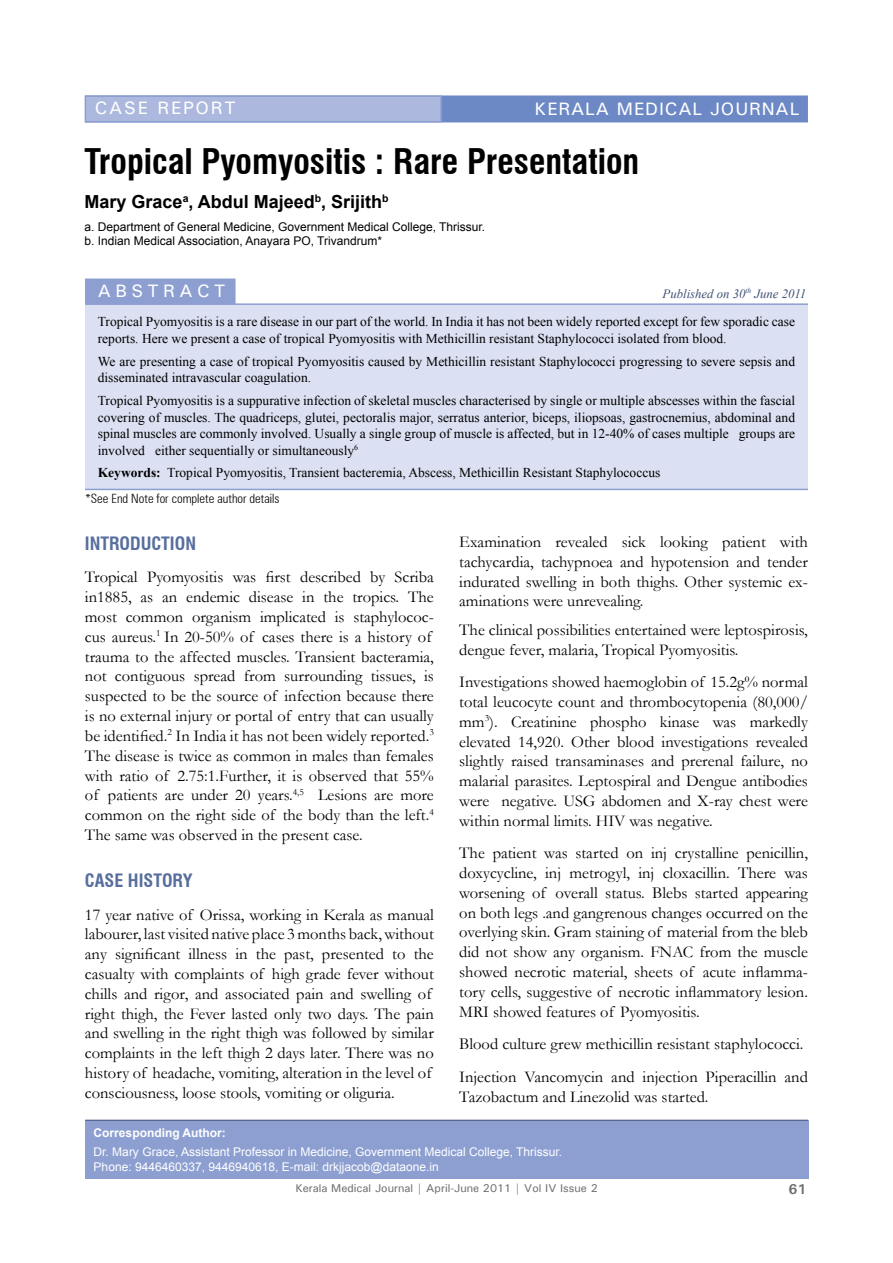
<style>
.page{position:relative;width:893px;height:1263px;background:#fff}
.page>*{position:absolute;margin:0;border:0;box-sizing:border-box;transform-origin:0 0}
.t1{font:700 condensed 34.5px "Swiss 721 BT";color:#000101}
.Title_Name{font:700 18px "Arial";color:#000}
.Head_1{font:700 condensed 18px "Swiss 721 BT";color:#576e9e}
.t2{font:500 18px "Univers";letter-spacing:.05em;color:#fff}
.t3{font:500 18px "Univers";letter-spacing:.1em;color:#fff}
.t4{font:500 18px "Univers";letter-spacing:.25em;color:#fff}
.Para_1{font:16.5px/19.8px "Garamond";color:#000}
.t5{font:700 14.25px "Univers";color:#6d6e71}
.Abstract{font:13.5px/16.5px "Times New Roman";color:#000}
.t6{font:300 condensed 12.75px "Zurich BT";color:#000}
.t7{font:italic 12.75px "Times New Roman";color:#3f5077}
.Corresponding_Author{font:12px "Arial";color:#fff}
.Title_Name-2{font:12px/14.4px "Arial";color:#000}
.t8{font:700 12px "Arial";color:#fff}
.t9{font:500 11.25px "Univers";color:#6d6e71}
.s1{font-weight:700}
</style>
<div class="page">
<div style="left:85px;top:95px;width:723px;height:27px;background:#6d89c5;border:2px solid #6d89c5"></div>
<div style="left:85px;top:95px;width:357px;height:27px;background:#acb8dd;border:2px solid #8d9fd1"></div>
<div style="left:85px;top:1120px;width:723px;height:59px;background:#8d9fd1"></div>
<hr style="left:85px;top:1120px;width:723px;height:1px;background:#3f5077">
<div style="left:85px;top:279px;width:151px;height:25px;background:#8d9fd1"></div>
<div style="left:85px;top:305px;width:723px;height:184px;background:#dbe0f2"></div>
<hr style="left:85px;top:303px;width:723px;height:2px;background:#8d9fd1">
<hr style="left:85px;top:489px;width:723px;height:1px;background:#8d9fd1">
<p class="t3" style="left:95px;top:97px;width:142px">CASE REPORT</p>
<p class="t2" style="left:534px;top:97px;width:266px">KERALA MEDICAL JOURNAL</p>
<p class="t1" style="left:85px;top:141px;width:556px">Tropical Pyomyositis : Rare Presentation</p>
<p class="Title_Name" style="left:85px;top:190px;width:306px">Mary Grace<sup>a</sup>, Abdul Majeed<sup>b</sup>, Srijith<sup>b</sup></p>
<p class="Title_Name-2" style="left:85px;top:220px;width:402px">a. Department of General Medicine, Government Medical College, Thrissur. b. Indian Medical Association, Anayara PO, Trivandrum*</p>
<p class="t4" style="left:98px;top:279px;width:129px">ABSTRACT</p>
<p class="Abstract" style="left:98px;top:313px;width:699px">Tropical Pyomyositis is a rare disease in our part of the world. In India it has not been widely reported except for few sporadic case reports. Here we present a case of tropical Pyomyositis with Methicillin resistant Staphylococci isolated from blood.</p>
<p class="Abstract" style="left:98px;top:353px;width:699px">We are presenting a case of tropical Pyomyositis caused by Methicillin resistant Staphylococci progressing to severe sepsis and disseminated intravascular coagulation.</p>
<p class="Abstract" style="left:98px;top:392px;width:699px;text-align:justify">Tropical Pyomyositis is a suppurative infection of skeletal muscles characterised by single or multiple abscesses within the fascial covering of muscles. The quadriceps, glutei, pectoralis major, serratus anterior, biceps, iliopsoas, gastrocnemius, abdominal and spinal muscles are commonly involved. Usually a single group of muscle is affected, but in 12-40% of cases multiple groups are involved either sequentially or simultaneously<sup>6</sup></p>
<p class="Abstract" style="left:98px;top:464px;width:564px"><span class="s1">Keywords:</span> Tropical Pyomyositis, Transient bacteremia, Abscess, Methicillin Resistant Staphylococcus</p>
<p class="t6" style="left:85px;top:491px;width:196px">*See End Note for complete author details</p>
<p class="t7" style="left:663px;top:285px;width:145px">Published on 30<sup>th</sup> June 2011</p>
<p class="Head_1" style="left:85px;top:533px;width:113px">INTRODUCTION</p>
<p class="Para_1" style="left:85px;top:567px;width:350px">Tropical Pyomyositis was first described by Scriba in1885, as an endemic disease in the tropics. The most common organism implicated is staphylococ&shy;cus aureus.<sup>1</sup> In 20-50% of cases there is a history of trauma to the affected muscles. Transient bacteramia, not contiguous spread from surrounding tissues, is suspected to be the source of infection because there is no external injury or portal of entry that can usually be identified.<sup>2</sup> In India it has not been widely reported.<sup>3<br></sup>The disease is twice as common in males than females with ratio of 2.75:1.Further, it is observed that 55% of patients are under 20 years.<sup>4,5</sup> Lesions are more common on the right side of the body than the left.<sup>4<br></sup>The same was observed in the present case.</p>
<p class="Head_1" style="left:85px;top:870px;width:109px">CASE HISTORY</p>
<p class="Para_1" style="left:85px;top:904px;width:350px">17 year native of Orissa, working in Kerala as manual labourer, last visited native place 3 months back, without any significant illness in the past, presented to the casualty with complaints of high grade fever without chills and rigor, and associated pain and swelling of right thigh, the Fever lasted only two days. The pain and swelling in the right thigh was followed by similar complaints in the left thigh 2 days later. There was no history of headache, vomiting, alteration in the level of consciousness, loose stools, vomiting or oliguria.</p>
<p class="Para_1" style="left:459px;top:531px;width:350px;text-align:justify">Examination revealed sick looking patient with tachycardia, tachypnoea and hypotension and tender indurated swelling in both thighs. Other systemic ex&shy;aminations were unrevealing.</p>
<p class="Para_1" style="left:459px;top:619px;width:350px">The clinical possibilities entertained were leptospirosis, dengue fever, malaria, Tropical Pyomyositis.</p>
<p class="Para_1" style="left:459px;top:672px;width:350px;text-align:justify">Investigations showed haemoglobin of 15.2g% normal total leucocyte count and thrombocytopenia (80,000/ mm<sup>3</sup>). Creatinine phospho kinase was markedly elevated 14,920. Other blood investigations revealed slightly raised transaminases and prerenal failure, no malarial parasites. Leptospiral and Dengue antibodies were negative. USG abdomen and X-ray chest were within normal limits. HIV was negative.</p>
<p class="Para_1" style="left:459px;top:843px;width:350px;text-align:justify">The patient was started on inj crystalline penicillin, doxycycline, inj metrogyl, inj cloxacillin. There was worsening of overall status. Blebs started appearing on both legs .and gangrenous changes occurred on the overlying skin. Gram staining of material from the bleb did not show any organism. FNAC from the muscle showed necrotic material, sheets of acute inflamma&shy;tory cells, suggestive of necrotic inflammatory lesion.<br>MRI showed features of Pyomyositis.</p>
<p class="Para_1" style="left:459px;top:1034px;width:346px">Blood culture grew methicillin resistant staphylococci.</p>
<p class="Para_1" style="left:459px;top:1066px;width:350px">Injection Vancomycin and injection Piperacillin and<br>Tazobactum and Linezolid was started.</p>
<p class="t8" style="left:94px;top:1125px;width:134px">Corresponding Author:</p>
<p class="Corresponding_Author" style="left:94px;top:1144px;width:470px">Dr. Mary Grace, Assistant Professor in Medicine, Government Medical College, Thrissur.</p>
<p class="Corresponding_Author" style="left:94px;top:1158px;width:347px">Phone: 9446460337, 9446940618, E-mail: drkjjacob@dataone.in</p>
<p class="t9" style="left:295px;top:1181px;width:304px">Kerala Medical Journal | April-June 2011 | Vol IV Issue 2</p>
<p class="t5" style="left:789px;top:1180px;width:19px">61</p>
</div>
